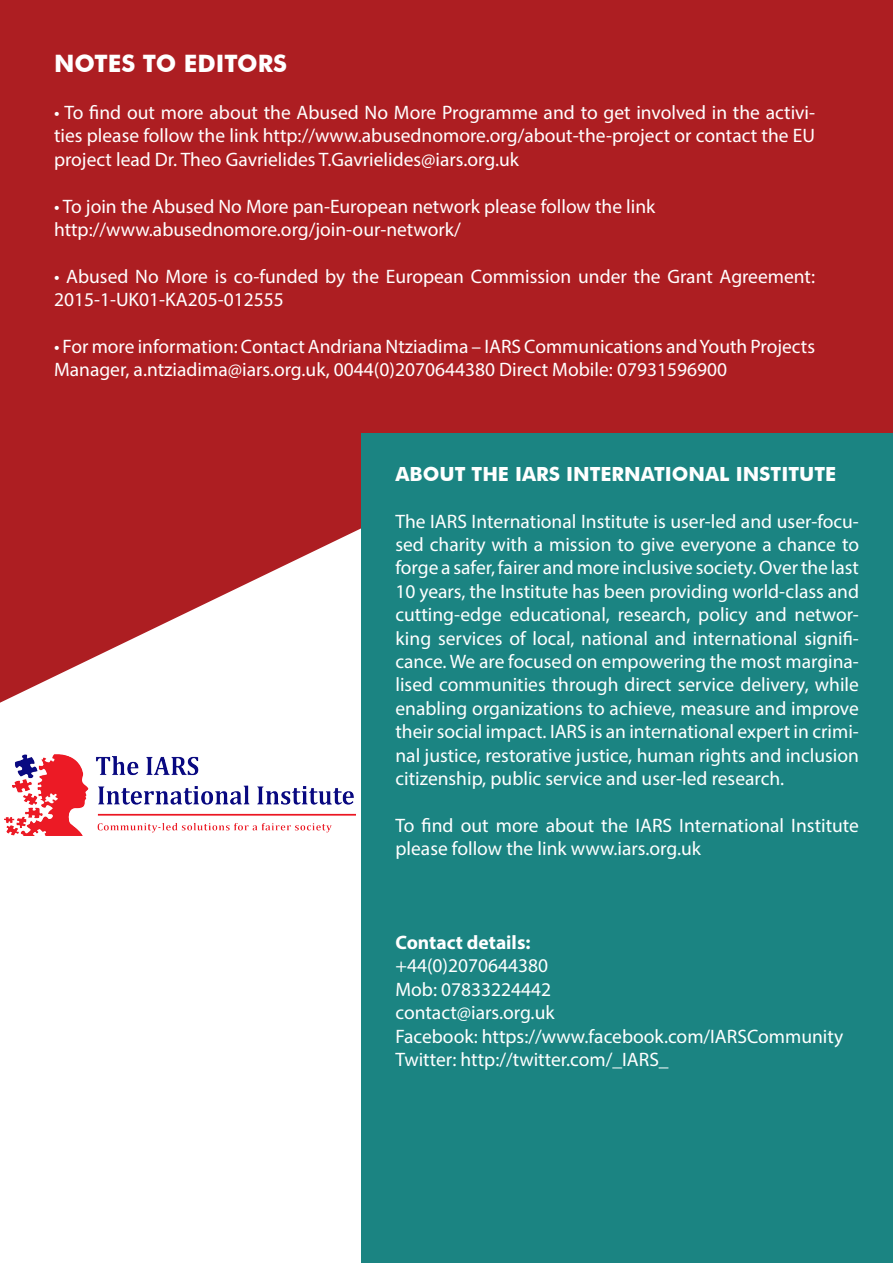
<style>
.page{position:relative;width:893px;height:1263px;background:#fff}
.page>*{position:absolute;margin:0;border:0;box-sizing:border-box;transform-origin:0 0}
.t1{font:700 24px "Futura BT";color:#fff}
.t2{font:19.5px/23.4px "Myriad Pro";color:#fff}
.t3{font:700 19.5px "Futura BT";color:#fff}
.t4{font:700 19.5px "Myriad Pro";color:#fff}
</style>
<div class="page">
<div style="left:0;top:0;width:893px;height:703px;background:#ad1e22"></div>
<div style="left:361px;top:434px;width:532px;height:829px;background:#1b8482"></div>
<img style="left:4px;top:754px;width:351px;height:82px">
<p class="t1" style="left:54px;top:49px;width:235px">NOTES TO EDITORS</p>
<p class="t2" style="left:54px;top:100px;width:763px;text-align:justify">• To find out more about the Abused No More Programme and to get involved in the activi&shy;ties please follow the link http://www.abusednomore.org/about-the-project or contact the EU project lead Dr. Theo Gavrielides T.Gavrielides@iars.org.uk</p>
<p class="t2" style="left:54px;top:194px;width:603px">• To join the Abused No More pan-European network please follow the link</p>
<p class="t2" style="left:54px;top:217px;width:408px">http://www.abusednomore.org/join-our-network/</p>
<p class="t2" style="left:54px;top:264px;width:763px">• Abused No More is co-funded by the European Commission under the Grant Agreement:<br>2015-1-UK01-KA205-012555</p>
<p class="t2" style="left:54px;top:334px;width:763px">• For more information: Contact Andriana Ntziadima – IARS Communications and Youth Projects<br>Manager, a.ntziadima@iars.org.uk, 0044(0)2070644380 Direct Mobile: 07931596900</p>
<p class="t3" style="left:395px;top:462px;width:442px">ABOUT THE IARS INTERNATIONAL INSTITUTE</p>
<p class="t2" style="left:395px;top:509px;width:465px;text-align:justify">The IARS International Institute is user-led and user-focu&shy;sed charity with a mission to give everyone a chance to forge a safer, fairer and more inclusive society. Over the last 10 years, the Institute has been providing world-class and cutting-edge educational, research, policy and networ&shy;king services of local, national and international signifi&shy;cance. We are focused on empowering the most margina&shy;lised communities through direct service delivery, while enabling organizations to achieve, measure and improve their social impact. IARS is an international expert in crimi&shy;nal justice, restorative justice, human rights and inclusion citizenship, public service and user-led research.</p>
<p class="t2" style="left:395px;top:813px;width:465px">To find out more about the IARS International Institute please follow the link www.iars.org.uk</p>
<p class="t4" style="left:395px;top:929px;width:137px">Contact details:</p>
<p class="t2" style="left:395px;top:954px;width:154px">+44(0)2070644380</p>
<p class="t2" style="left:395px;top:977px;width:157px">Mob: 07833224442</p>
<p class="t2" style="left:395px;top:1000px;width:161px">contact@iars.org.uk</p>
<p class="t2" style="left:395px;top:1024px;width:449px">Facebook: https://www.facebook.com/IARSCommunity</p>
<p class="t2" style="left:395px;top:1047px;width:275px">Twitter: http://twitter.com/_IARS_</p>
</div>
